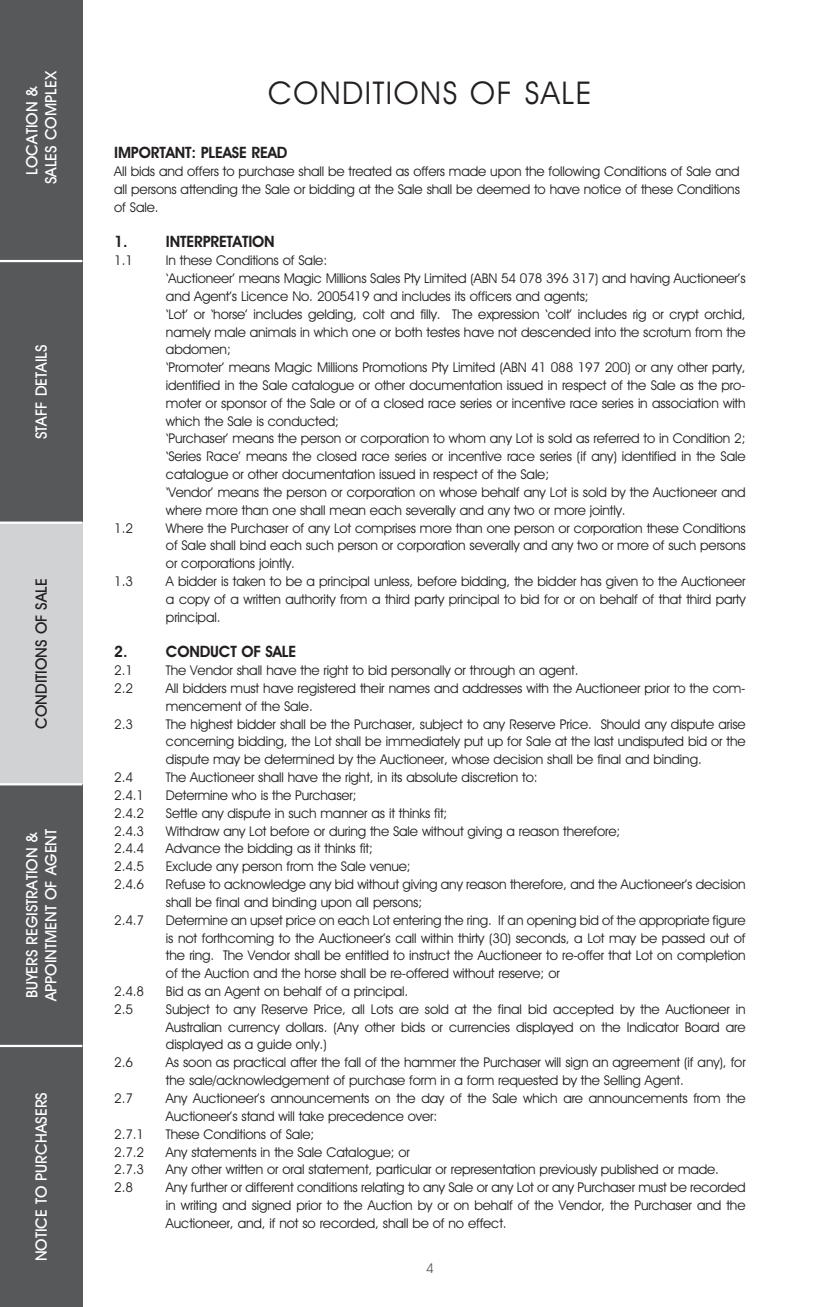
<style>
.page{position:relative;width:828px;height:1307px;background:#fff}
.page>*{position:absolute;margin:0;border:0;box-sizing:border-box;transform-origin:0 0}
.t1{font:31.5px "Avant Garde IT Cby BT";letter-spacing:.05em;color:#231f20}
.t2{font:500 15.75px/18.9px "Avant Garde IT Cby BT";color:#fff;text-align:center}
.t3{font:600 15.75px "Avant Garde IT Cby BT";letter-spacing:-.01em;color:#231f20}
.t4{font:500 15.75px "Avant Garde IT Cby BT";color:#231f20}
.t5{font:13.5px/17.8px "Avant Garde IT Cby BT";letter-spacing:-.01em;color:#231f20;text-align:justify}
.t6{font:13.5px "Avant Garde IT Cby BT";color:#57585a}
</style>
<div class="page">
<div style="left:0;top:0;width:82px;height:261px;background:#57585a"></div>
<div style="left:0;top:261px;width:82px;height:261px;background:#57585a"></div>
<div style="left:0;top:522px;width:82px;height:262px;background:#d1d2d4"></div>
<div style="left:0;top:784px;width:82px;height:261px;background:#57585a"></div>
<div style="left:0;top:1045px;width:82px;height:261px;background:#57585a"></div>
<hr style="left:0;top:260px;width:82px;height:2px;background:#fff">
<hr style="left:0;top:521px;width:82px;height:3px;background:#fff">
<hr style="left:0;top:783px;width:82px;height:2px;background:#fff">
<hr style="left:0;top:1044px;width:82px;height:3px;background:#fff">
<p class="t2" style="left:22px;top:184px;width:115px;rotate:-90deg">LOCATION &amp;<br>SALES COMPLEX</p>
<p class="t2" style="left:32px;top:439px;width:96px;rotate:-90deg">STAFF DETAILS</p>
<p class="t4" style="left:32px;top:728px;width:152px;rotate:-90deg">CONDITIONS OF SALE</p>
<p class="t2" style="left:22px;top:1001px;width:174px;text-align:left;rotate:-90deg">BUYERS REGISTRATION &amp;<br>APPOINTMENT OF AGENT</p>
<p class="t2" style="left:32px;top:1261px;width:171px;rotate:-90deg">NOTICE TO PURCHASERS</p>
<h1 class="t1" style="left:268px;top:74px;width:325px">CONDITIONS OF SALE</h1>
<p class="t3" style="left:114px;top:143px;width:175px">IMPORTANT: PLEASE READ</p>
<p class="t5" style="left:114px;top:162px;width:627px">All bids and offers to purchase shall be treated as offers made upon the following Conditions of Sale and all persons attending the Sale or bidding at the Sale shall be deemed to have notice of these Conditions of Sale.</p>
<p class="t3" style="left:114px;top:232px;width:15px">1.</p>
<p class="t3" style="left:166px;top:232px;width:110px">INTERPRETATION</p>
<p class="t5" style="left:114px;top:251px;width:20px">1.1</p>
<p class="t5" style="left:166px;top:251px;width:581px;text-align:left">In these Conditions of Sale:<br>‘Auctioneer’ means Magic Millions Sales Pty Limited (ABN 54 078 396 317) and having Auctioneer’s and Agent’s Licence No. 2005419 and includes its officers and agents;<br>‘Lot’ or ‘horse’ includes gelding, colt and filly. The expression ‘colt’ includes rig or crypt orchid, namely male animals in which one or both testes have not descended into the scrotum from the abdomen;<br>‘Promoter’ means Magic Millions Promotions Pty Limited (ABN 41 088 197 200) or any other party, identified in the Sale catalogue or other documentation issued in respect of the Sale as the pro&shy;moter or sponsor of the Sale or of a closed race series or incentive race series in association with which the Sale is conducted;<br>‘Purchaser’ means the person or corporation to whom any Lot is sold as referred to in Condition 2; ‘Series Race’ means the closed race series or incentive race series (if any) identified in the Sale catalogue or other documentation issued in respect of the Sale;<br>‘Vendor’ means the person or corporation on whose behalf any Lot is sold by the Auctioneer and where more than one shall mean each severally and any two or more jointly.</p>
<p class="t5" style="left:114px;top:518px;width:20px">1.2</p>
<p class="t5" style="left:166px;top:518px;width:581px">Where the Purchaser of any Lot comprises more than one person or corporation these Conditions of Sale shall bind each such person or corporation severally and any two or more of such persons or corporations jointly.</p>
<p class="t5" style="left:114px;top:572px;width:20px">1.3</p>
<p class="t5" style="left:166px;top:572px;width:581px">A bidder is taken to be a principal unless, before bidding, the bidder has given to the Auctioneer a copy of a written authority from a third party principal to bid for or on behalf of that third party principal.</p>
<p class="t3" style="left:114px;top:642px;width:15px">2.</p>
<p class="t3" style="left:166px;top:642px;width:132px">CONDUCT OF SALE</p>
<p class="t5" style="left:114px;top:661px;width:20px">2.1</p>
<p class="t5" style="left:166px;top:661px;width:414px">The Vendor shall have the right to bid personally or through an agent.</p>
<p class="t5" style="left:114px;top:679px;width:20px">2.2</p>
<p class="t5" style="left:166px;top:679px;width:581px">All bidders must have registered their names and addresses with the Auctioneer prior to the com&shy;mencement of the Sale.</p>
<p class="t5" style="left:114px;top:714px;width:20px">2.3</p>
<p class="t5" style="left:166px;top:714px;width:581px">The highest bidder shall be the Purchaser, subject to any Reserve Price. Should any dispute arise concerning bidding, the Lot shall be immediately put up for Sale at the last undisputed bid or the dispute may be determined by the Auctioneer, whose decision shall be final and binding.</p>
<p class="t5" style="left:114px;top:768px;width:20px">2.4</p>
<p class="t5" style="left:166px;top:768px;width:373px">The Auctioneer shall have the right, in its absolute discretion to:</p>
<p class="t5" style="left:114px;top:786px;width:31px">2.4.1</p>
<p class="t5" style="left:166px;top:786px;width:192px">Determine who is the Purchaser;</p>
<p class="t5" style="left:114px;top:804px;width:31px">2.4.2</p>
<p class="t5" style="left:166px;top:804px;width:283px">Settle any dispute in such manner as it thinks fit;</p>
<p class="t5" style="left:114px;top:821px;width:31px">2.4.3</p>
<p class="t5" style="left:166px;top:821px;width:456px">Withdraw any Lot before or during the Sale without giving a reason therefore;</p>
<p class="t5" style="left:114px;top:839px;width:31px">2.4.4</p>
<p class="t5" style="left:166px;top:839px;width:209px">Advance the bidding as it thinks fit;</p>
<p class="t5" style="left:114px;top:857px;width:31px">2.4.5</p>
<p class="t5" style="left:166px;top:857px;width:246px">Exclude any person from the Sale venue;</p>
<p class="t5" style="left:114px;top:875px;width:31px">2.4.6</p>
<p class="t5" style="left:166px;top:875px;width:581px">Refuse to acknowledge any bid without giving any reason therefore, and the Auctioneer’s decision shall be final and binding upon all persons;</p>
<p class="t5" style="left:114px;top:911px;width:31px">2.4.7</p>
<p class="t5" style="left:166px;top:911px;width:581px">Determine an upset price on each Lot entering the ring. If an opening bid of the appropriate figure is not forthcoming to the Auctioneer’s call within thirty (30) seconds, a Lot may be passed out of the ring. The Vendor shall be entitled to instruct the Auctioneer to re-offer that Lot on completion of the Auction and the horse shall be re-offered without reserve; or</p>
<p class="t5" style="left:114px;top:982px;width:31px">2.4.8</p>
<p class="t5" style="left:166px;top:982px;width:244px">Bid as an Agent on behalf of a principal.</p>
<p class="t5" style="left:114px;top:1000px;width:20px">2.5</p>
<p class="t5" style="left:166px;top:1000px;width:581px">Subject to any Reserve Price, all Lots are sold at the final bid accepted by the Auctioneer in Australian currency dollars. (Any other bids or currencies displayed on the Indicator Board are displayed as a guide only.)</p>
<p class="t5" style="left:114px;top:1053px;width:20px">2.6</p>
<p class="t5" style="left:166px;top:1053px;width:581px">As soon as practical after the fall of the hammer the Purchaser will sign an agreement (if any), for the sale/acknowledgement of purchase form in a form requested by the Selling Agent.</p>
<p class="t5" style="left:114px;top:1089px;width:20px">2.7</p>
<p class="t5" style="left:166px;top:1089px;width:581px">Any Auctioneer’s announcements on the day of the Sale which are announcements from the<br>Auctioneer’s stand will take precedence over:</p>
<p class="t5" style="left:114px;top:1124px;width:31px">2.7.1</p>
<p class="t5" style="left:166px;top:1124px;width:150px">These Conditions of Sale;</p>
<p class="t5" style="left:114px;top:1142px;width:31px">2.7.2</p>
<p class="t5" style="left:166px;top:1142px;width:246px">Any statements in the Sale Catalogue; or</p>
<p class="t5" style="left:114px;top:1160px;width:31px">2.7.3</p>
<p class="t5" style="left:166px;top:1160px;width:555px">Any other written or oral statement, particular or representation previously published or made.</p>
<p class="t5" style="left:114px;top:1178px;width:20px">2.8</p>
<p class="t5" style="left:166px;top:1178px;width:581px">Any further or different conditions relating to any Sale or any Lot or any Purchaser must be recorded in writing and signed prior to the Auction by or on behalf of the Vendor, the Purchaser and the Auctioneer, and, if not so recorded, shall be of no effect.</p>
<p class="t6" style="left:426px;top:1259px;width:9px">4</p>
</div>
